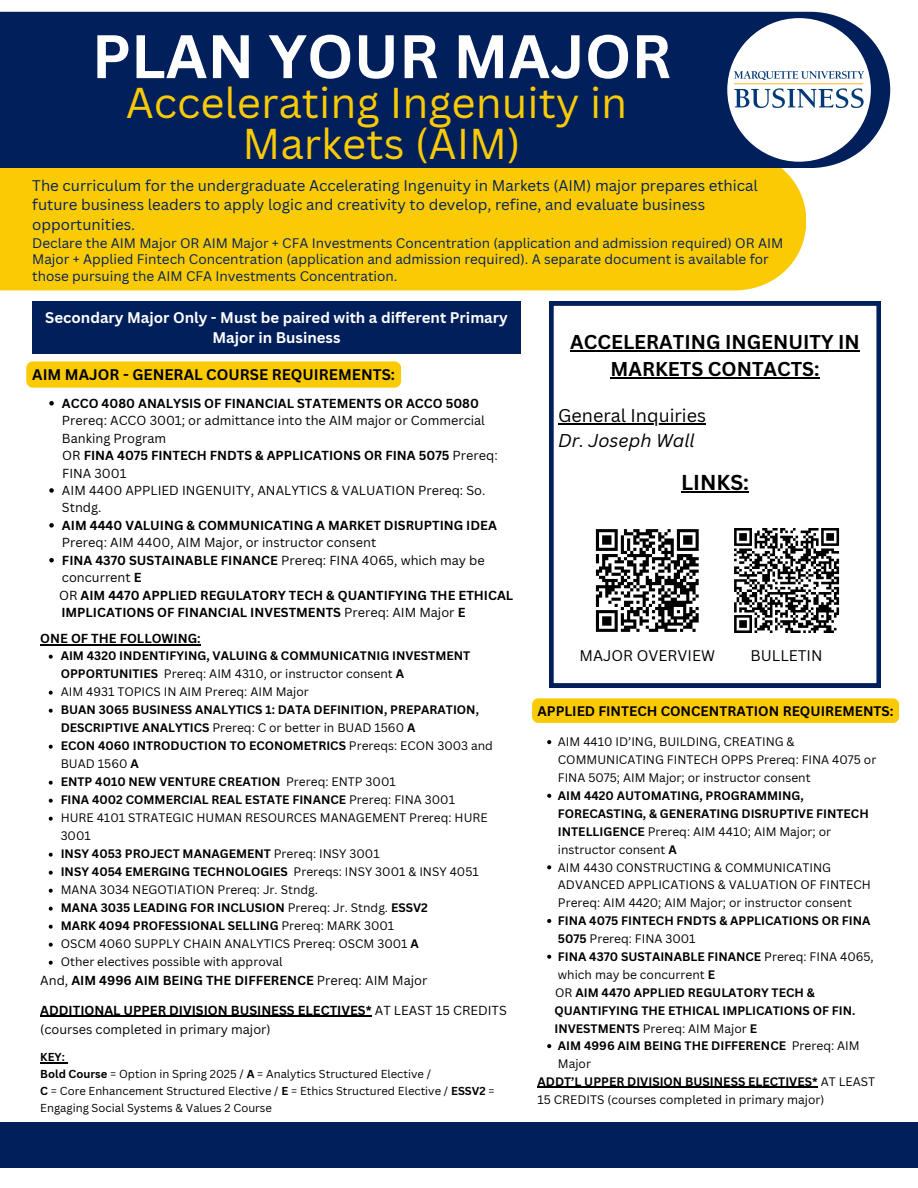
<style>
.page{position:relative;width:918px;height:1188px;background:#fff}
.page>*{position:absolute;margin:0;border:0;box-sizing:border-box;transform-origin:0 0}
.t1{font:700 60px "Canva Sans";color:#fff}
.t2{font:42px/41.7px "Canva Sans";color:#faca04;text-align:center}
.t3{font:700 21px "Canva Sans";color:#000}
.t4{font:700 19.5px/27px "Canva Sans";color:#000;text-align:center}
.t5{font:18px/24.8px "Canva Sans";color:#000}
.t6{font:15px/19.2px "Canva Sans";color:#01205b}
.t7{font:700 15px/20.2px "Canva Sans";color:#fff;text-align:center}
.t8{font:700 15px "Canva Sans";color:#000}
.t9{font:15px "Canva Sans";color:#000}
.t10{font:13.5px/16.8px "Canva Sans";color:#01205b}
.t11{font:700 13.5px "Canva Sans";color:#000}
.t12{font:700 12.75px/17.4px "Canva Sans";color:#000}
.t13{font:12.75px/17.4px "Canva Sans";color:#000}
.t14{font:700 12px/17.9px "Canva Sans";color:#000}
.t15{font:12px/17.9px "Canva Sans";color:#000}
.t16{font:11.25px/16.8px "Canva Sans";color:#000}
.t17{font:700 11.25px "Canva Sans";color:#000}
.s1{font-weight:700}
.s2{font-weight:400}
.s3{font-style:italic}
</style>
<div class="page">
<div style="left:0;top:168px;width:806px;height:122px;background:#faca04"></div>
<div style="left:0;top:12px;width:890px;height:156px;background:#01205b"></div>
<div style="left:727px;top:18px;width:144px;height:144px;background:#fff;border-radius:50%"></div>
<img style="left:735px;top:72px;width:128px;height:36px">
<svg style="left:549px;top:301px;width:332px;height:386px"></svg>
<hr style="left:570px;top:350px;width:290px;height:2px;background:#000">
<hr style="left:611px;top:377px;width:209px;height:2px;background:#000">
<hr style="left:558px;top:424px;width:148px;height:1px;background:#000">
<hr style="left:681px;top:491px;width:68px;height:1px;background:#000">
<div style="left:590px;top:523px;width:115px;height:115px;background:#fff"></div>
<svg style="left:595px;top:529px;width:104px;height:103px"></svg>
<div style="left:729px;top:523px;width:115px;height:115px;background:#fff"></div>
<svg style="left:734px;top:528px;width:106px;height:105px"></svg>
<div style="left:0;top:1122px;width:918px;height:45px;background:#01205b"></div>
<div style="left:26px;top:361px;width:375px;height:27px;background:#faca04;border-radius:7px"></div>
<div style="left:32px;top:301px;width:489px;height:53px;background:#01205b"></div>
<svg style="left:49px;top:401px;width:5px;height:5px"></svg>
<svg style="left:49px;top:488px;width:5px;height:5px"></svg>
<svg style="left:49px;top:523px;width:5px;height:5px"></svg>
<svg style="left:49px;top:558px;width:5px;height:4px"></svg>
<hr style="left:40px;top:645px;width:161px;height:1px;background:#000">
<svg style="left:49px;top:655px;width:4px;height:4px"></svg>
<svg style="left:49px;top:691px;width:4px;height:4px"></svg>
<svg style="left:49px;top:709px;width:4px;height:4px"></svg>
<svg style="left:49px;top:745px;width:4px;height:4px"></svg>
<svg style="left:49px;top:781px;width:4px;height:4px"></svg>
<svg style="left:49px;top:799px;width:4px;height:4px"></svg>
<svg style="left:49px;top:817px;width:4px;height:4px"></svg>
<svg style="left:49px;top:853px;width:4px;height:4px"></svg>
<svg style="left:49px;top:871px;width:4px;height:4px"></svg>
<svg style="left:49px;top:889px;width:4px;height:4px"></svg>
<svg style="left:49px;top:907px;width:4px;height:4px"></svg>
<svg style="left:49px;top:925px;width:4px;height:4px"></svg>
<svg style="left:49px;top:943px;width:4px;height:4px"></svg>
<svg style="left:49px;top:961px;width:4px;height:4px"></svg>
<hr style="left:40px;top:1016px;width:332px;height:1px;background:#000">
<svg style="left:40px;top:1063px;width:28px;height:1px"></svg>
<svg style="left:547px;top:740px;width:4px;height:4px"></svg>
<svg style="left:547px;top:794px;width:4px;height:4px"></svg>
<svg style="left:547px;top:865px;width:4px;height:4px"></svg>
<svg style="left:547px;top:919px;width:4px;height:4px"></svg>
<svg style="left:547px;top:955px;width:4px;height:4px"></svg>
<svg style="left:547px;top:1044px;width:4px;height:4px"></svg>
<hr style="left:538px;top:1087px;width:280px;height:1px;background:#000">
<div style="left:532px;top:698px;width:367px;height:25px;background:#faca04;border-radius:6px"></div>
<p class="t1" style="left:92px;top:14px;width:581px">PLAN YOUR MAJOR</p>
<p class="t2" style="left:126px;top:80px;width:503px">Accelerating Ingenuity in<br>Markets (AIM)</p>
<h3 class="t6" style="left:32px;top:176px;width:727px">The curriculum for the undergraduate Accelerating Ingenuity in Markets (AIM) major prepares ethical future business leaders to apply logic and creativity to develop, refine, and evaluate business opportunities.</h3>
<h4 class="t10" style="left:32px;top:234px;width:753px">Declare the AIM Major OR AIM Major + CFA Investments Concentration (application and admission required) OR AIM<br>Major + Applied Fintech Concentration (application and admission required). A separate document is available for those pursuing the AIM CFA Investments Concentration.</h4>
<h6 class="t7" style="left:45px;top:307px;width:464px">Secondary Major Only - Must be paired with a different Primary<br>Major in Business</h6>
<p class="t8" style="left:32px;top:364px;width:364px">AIM MAJOR - GENERAL COURSE REQUIREMENTS:</p>
<h6 class="t13" style="left:62px;top:394px;width:425px"><span class="s1">ACCO 4080 ANALYSIS OF FINANCIAL STATEMENTS OR ACCO 5080<br></span>Prereq: ACCO 3001; or admittance into the AIM major or Commercial<br>Banking Program</h6>
<h5 class="t12" style="left:62px;top:446px;width:437px"><span class="s2">OR</span> FINA 4075 FINTECH FNDTS &amp; APPLICATIONS OR FINA 5075 <span class="s2">Prereq:</span></h5>
<p class="t13" style="left:62px;top:464px;width:66px">FINA 3001</p>
<p class="t13" style="left:62px;top:481px;width:425px">AIM 4400 APPLIED INGENUITY, ANALYTICS &amp; VALUATION Prereq: So.<br>Stndg.</p>
<p class="t12" style="left:62px;top:516px;width:436px">AIM 4440 VALUING &amp; COMMUNICATING A MARKET DISRUPTING IDEA<br><span class="s2">Prereq: AIM 4400, AIM Major, or instructor consent</span></p>
<p class="t13" style="left:62px;top:551px;width:424px"><span class="s1">FINA 4370 SUSTAINABLE FINANCE</span> Prereq: FINA 4065, which may be concurrent <span class="s1">E</span></p>
<p class="t12" style="left:59px;top:586px;width:456px"><span class="s2">OR</span> AIM 4470 APPLIED REGULATORY TECH &amp; QUANTIFYING THE ETHICAL</p>
<p class="t12" style="left:61px;top:603px;width:406px">IMPLICATIONS OF FINANCIAL INVESTMENTS <span class="s2">Prereq: AIM Major</span> E</p>
<p class="t12" style="left:40px;top:630px;width:162px">ONE OF THE FOLLOWING:</p>
<p class="t14" style="left:61px;top:647px;width:411px">AIM 4320 INDENTIFYING, VALUING &amp; COMMUNICATNIG INVESTMENT<br>OPPORTUNITIES <span class="s2">Prereq: AIM 4310, or instructor consent</span> A</p>
<p class="t15" style="left:61px;top:683px;width:250px">AIM 4931 TOPICS IN AIM Prereq: AIM Major</p>
<p class="t14" style="left:61px;top:701px;width:420px">BUAN 3065 BUSINESS ANALYTICS 1: DATA DEFINITION, PREPARATION,<br>DESCRIPTIVE ANALYTICS <span class="s2">Prereq: C or better in BUAD 1560</span> A</p>
<p class="t14" style="left:61px;top:737px;width:434px">ECON 4060 INTRODUCTION TO ECONOMETRICS <span class="s2">Prereqs: ECON 3003 and<br>BUAD 1560</span> A</p>
<p class="t14" style="left:61px;top:773px;width:337px">ENTP 4010 NEW VENTURE CREATION <span class="s2">Prereq: ENTP 3001</span></p>
<p class="t14" style="left:61px;top:791px;width:396px">FINA 4002 COMMERCIAL REAL ESTATE FINANCE <span class="s2">Prereq: FINA 3001</span></p>
<p class="t15" style="left:61px;top:809px;width:428px">HURE 4101 STRATEGIC HUMAN RESOURCES MANAGEMENT Prereq: HURE<br>3001</p>
<p class="t14" style="left:61px;top:845px;width:321px">INSY 4053 PROJECT MANAGEMENT <span class="s2">Prereq: INSY 3001</span></p>
<p class="t14" style="left:61px;top:863px;width:420px">INSY 4054 EMERGING TECHNOLOGIES <span class="s2">Prereqs: INSY 3001 &amp; INSY 4051</span></p>
<p class="t15" style="left:61px;top:881px;width:259px">MANA 3034 NEGOTIATION Prereq: Jr. Stndg.</p>
<p class="t14" style="left:61px;top:899px;width:369px">MANA 3035 LEADING FOR INCLUSION <span class="s2">Prereq: Jr. Stndg.</span> ESSV2</p>
<p class="t14" style="left:61px;top:917px;width:335px">MARK 4094 PROFESSIONAL SELLING <span class="s2">Prereq: MARK 3001</span></p>
<p class="t15" style="left:61px;top:935px;width:360px">OSCM 4060 SUPPLY CHAIN ANALYTICS Prereq: OSCM 3001 <span class="s1">A</span></p>
<p class="t15" style="left:61px;top:953px;width:224px">Other electives possible with approval</p>
<p class="t12" style="left:40px;top:972px;width:389px"><span class="s2">And,</span> AIM 4996 AIM BEING THE DIFFERENCE <span class="s2">Prereq: AIM Major</span></p>
<p class="t12" style="left:40px;top:1001px;width:468px">ADDITIONAL UPPER DIVISION BUSINESS ELECTIVES* <span class="s2">AT LEAST 15 CREDITS</span></p>
<p class="t13" style="left:40px;top:1020px;width:232px">(courses completed in primary major)</p>
<p class="t17" style="left:40px;top:1049px;width:26px">KEY:</p>
<p class="t16" style="left:40px;top:1066px;width:392px"><span class="s1">Bold Course</span> = Option in Spring 2025 / <span class="s1">A</span> = Analytics Structured Elective /</p>
<p class="t16" style="left:40px;top:1082px;width:456px"><span class="s1">C</span> = Core Enhancement Structured Elective / <span class="s1">E</span> = Ethics Structured Elective / <span class="s1">ESSV2</span> =<br>Engaging Social Systems &amp; Values 2 Course</p>
<h2 class="t4" style="left:570px;top:328px;width:291px">ACCELERATING INGENUITY IN<br>MARKETS CONTACTS:</h2>
<p class="t5" style="left:558px;top:403px;width:149px">General Inquiries<br><span class="s3">Dr. Joseph Wall</span></p>
<p class="t3" style="left:681px;top:468px;width:69px">LINKS:</p>
<h3 class="t9" style="left:580px;top:645px;width:137px">MAJOR OVERVIEW</h3>
<p class="t9" style="left:751px;top:645px;width:74px">BULLETIN</p>
<p class="t11" style="left:538px;top:701px;width:358px">APPLIED FINTECH CONCENTRATION REQUIREMENTS:</p>
<p class="t15" style="left:558px;top:733px;width:320px">AIM 4410 ID’ING, BUILDING, CREATING &amp;<br>COMMUNICATING FINTECH OPPS Prereq: FINA 4075 or<br>FINA 5075; AIM Major; or instructor consent</p>
<p class="t14" style="left:558px;top:786px;width:312px">AIM 4420 AUTOMATING, PROGRAMMING, FORECASTING, &amp; GENERATING DISRUPTIVE FINTECH INTELLIGENCE <span class="s2">Prereq: AIM 4410; AIM Major; or instructor consent</span> A</p>
<h5 class="t15" style="left:558px;top:858px;width:314px">AIM 4430 CONSTRUCTING &amp; COMMUNICATING<br>ADVANCED APPLICATIONS &amp; VALUATION OF FINTECH<br>Prereq: AIM 4420; AIM Major; or instructor consent</h5>
<p class="t14" style="left:558px;top:912px;width:314px">FINA 4075 FINTECH FNDTS &amp; APPLICATIONS OR FINA<br>5075 <span class="s2">Prereq: FINA 3001</span></p>
<p class="t15" style="left:558px;top:947px;width:317px"><span class="s1">FINA 4370 SUSTAINABLE FINANCE</span> Prereq: FINA 4065, which may be concurrent <span class="s1">E</span></p>
<p class="t14" style="left:555px;top:983px;width:261px"><span class="s2">OR</span> AIM 4470 APPLIED REGULATORY TECH &amp;</p>
<p class="t14" style="left:554px;top:1001px;width:302px">QUANTIFYING THE ETHICAL IMPLICATIONS OF FIN.</p>
<p class="t15" style="left:554px;top:1019px;width:204px"><span class="s1">INVESTMENTS</span> Prereq: AIM Major <span class="s1">E</span></p>
<p class="t14" style="left:558px;top:1037px;width:303px">AIM 4996 AIM BEING THE DIFFERENCE <span class="s2">Prereq: AIM<br>Major</span></p>
<p class="t15" style="left:538px;top:1073px;width:339px"><span class="s1">ADDT’L UPPER DIVISION BUSINESS ELECTIVES*</span> AT LEAST<br>15 CREDITS (courses completed in primary major)</p>
</div>
